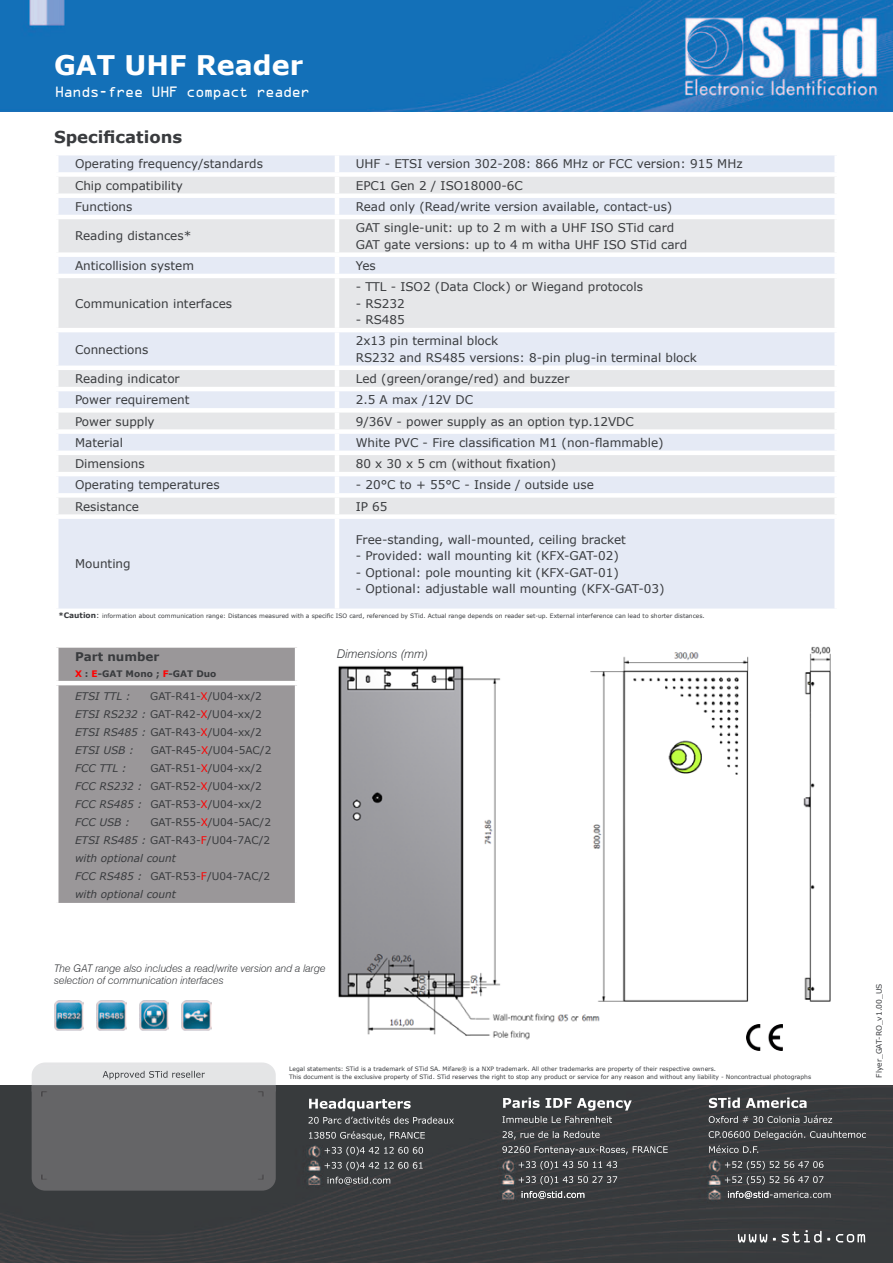
<style>
.page{position:relative;width:893px;height:1263px;background:#fff}
.page>*{position:absolute;margin:0;border:0;box-sizing:border-box;transform-origin:0 0}
.t1{font:700 27px "Verdana";color:#fff}
.t2{font:700 16.5px "Verdana";color:#393b3e}
.t3{font:13.5px "OCRA Std";letter-spacing:-.07em;color:#fff}
.t4{font:12px/16.5px "Verdana";color:#393b3e}
.t5{font:italic 300 12px "Swiss 721 BT";color:#393b3e}
.t6{font:700 12px "Verdana";color:#393b3e}
.t7{font:10.5px/18px "Verdana";color:#393b3e;text-align:justify}
.t8{font:italic 300 10.5px/12px "Swiss 721 BT";color:#393b3e}
.t9{font:italic 10.5px "Verdana";color:#393b3e}
.t10{font:700 9px "Verdana";color:#393b3e}
.t11{font:7.5px "Verdana";color:#393b3e}
.t12{font:6px/7.5px "Verdana";color:#393b3e}
.s1{font-weight:700;font-size:7.5px}
.s2{font-size:7.5px}
.s3{color:#f00}
.s4{font-style:italic}
</style>
<div class="page">
<img style="left:0;top:0;width:893px;height:112px">
<img style="left:0;top:1086px;width:893px;height:177px">
<img style="left:32px;top:1062px;width:244px;height:24px">
<div style="left:32px;top:1086px;width:244px;height:104px;background:#656567"></div>
<img style="left:54px;top:1000px;width:30px;height:30px">
<img style="left:97px;top:1000px;width:29px;height:30px">
<img style="left:139px;top:1000px;width:30px;height:30px">
<img style="left:182px;top:1000px;width:30px;height:30px">
<div style="left:58px;top:155px;width:776px;height:453px;background:#e5eaf5"></div>
<svg style="left:58px;top:177px;width:776px;height:337px;background:#e5e8ee"></svg>
<hr style="left:335px;top:155px;width:4px;height:17px;background:#fff">
<div style="left:54px;top:172px;width:283px;height:5px;background:#fff"></div>
<div style="left:337px;top:172px;width:502px;height:5px;background:#fff"></div>
<hr style="left:335px;top:177px;width:4px;height:16px;background:#fff">
<div style="left:54px;top:193px;width:283px;height:5px;background:#fff"></div>
<div style="left:337px;top:193px;width:502px;height:5px;background:#fff"></div>
<hr style="left:335px;top:198px;width:4px;height:17px;background:#fff">
<hr style="left:54px;top:215px;width:283px;height:4px;background:#fff">
<hr style="left:337px;top:215px;width:502px;height:4px;background:#fff">
<hr style="left:335px;top:219px;width:4px;height:33px;background:#fff">
<div style="left:54px;top:252px;width:283px;height:5px;background:#fff"></div>
<div style="left:337px;top:252px;width:502px;height:5px;background:#fff"></div>
<hr style="left:335px;top:257px;width:4px;height:17px;background:#fff">
<hr style="left:54px;top:274px;width:283px;height:4px;background:#fff">
<hr style="left:337px;top:274px;width:502px;height:4px;background:#fff">
<hr style="left:335px;top:278px;width:4px;height:50px;background:#fff">
<hr style="left:54px;top:328px;width:283px;height:4px;background:#fff">
<hr style="left:337px;top:328px;width:502px;height:4px;background:#fff">
<hr style="left:335px;top:332px;width:4px;height:34px;background:#fff">
<hr style="left:54px;top:366px;width:283px;height:4px;background:#fff">
<hr style="left:337px;top:366px;width:502px;height:4px;background:#fff">
<hr style="left:335px;top:370px;width:4px;height:17px;background:#fff">
<hr style="left:54px;top:387px;width:283px;height:4px;background:#fff">
<hr style="left:337px;top:387px;width:502px;height:4px;background:#fff">
<hr style="left:335px;top:391px;width:4px;height:17px;background:#fff">
<div style="left:54px;top:408px;width:283px;height:5px;background:#fff"></div>
<div style="left:337px;top:408px;width:502px;height:5px;background:#fff"></div>
<hr style="left:335px;top:413px;width:4px;height:16px;background:#fff">
<div style="left:54px;top:429px;width:283px;height:5px;background:#fff"></div>
<div style="left:337px;top:429px;width:502px;height:5px;background:#fff"></div>
<hr style="left:335px;top:434px;width:4px;height:17px;background:#fff">
<hr style="left:54px;top:451px;width:283px;height:4px;background:#fff">
<hr style="left:337px;top:451px;width:502px;height:4px;background:#fff">
<hr style="left:335px;top:455px;width:4px;height:17px;background:#fff">
<hr style="left:54px;top:472px;width:283px;height:4px;background:#fff">
<hr style="left:337px;top:472px;width:502px;height:4px;background:#fff">
<hr style="left:335px;top:476px;width:4px;height:17px;background:#fff">
<div style="left:54px;top:493px;width:283px;height:5px;background:#fff"></div>
<div style="left:337px;top:493px;width:502px;height:5px;background:#fff"></div>
<hr style="left:335px;top:498px;width:4px;height:16px;background:#fff">
<div style="left:54px;top:514px;width:283px;height:5px;background:#fff"></div>
<div style="left:337px;top:514px;width:502px;height:5px;background:#fff"></div>
<hr style="left:335px;top:519px;width:4px;height:89px;background:#fff">
<img style="left:338px;top:647px;width:493px;height:393px">
<img style="left:746px;top:1024px;width:36px;height:26px">
<div style="left:58px;top:648px;width:237px;height:255px;background:#9a9799"></div>
<hr style="left:54px;top:681px;width:245px;height:4px;background:#fff">
<h1 class="t1" style="left:54px;top:46px;width:251px">GAT UHF Reader</h1>
<p class="t3" style="left:55px;top:86px;width:257px">Hands-free UHF compact reader</p>
<h2 class="t2" style="left:54px;top:126px;width:130px">Specifications</h2>
<p class="t4" style="left:75px;top:156px;width:189px">Operating frequency/standards</p>
<p class="t4" style="left:356px;top:156px;width:388px">UHF - ETSI version 302-208: 866 MHz or FCC version: 915 MHz</p>
<p class="t4" style="left:75px;top:177px;width:110px">Chip compatibility</p>
<p class="t4" style="left:356px;top:177px;width:169px">EPC1 Gen 2 / ISO18000-6C</p>
<p class="t4" style="left:75px;top:198px;width:59px">Functions</p>
<p class="t4" style="left:356px;top:198px;width:318px">Read only (Read/write version available, contact-us)</p>
<p class="t4" style="left:75px;top:228px;width:118px">Reading distances*</p>
<p class="t4" style="left:356px;top:219px;width:333px">GAT single-unit: up to 2 m with a UHF ISO STid card<br>GAT gate versions: up to 4 m witha UHF ISO STid card</p>
<p class="t4" style="left:75px;top:257px;width:121px">Anticollision system</p>
<p class="t4" style="left:356px;top:257px;width:22px">Yes</p>
<p class="t4" style="left:75px;top:295px;width:159px">Communication interfaces</p>
<p class="t4" style="left:356px;top:278px;width:289px">- TTL - ISO2 (Data Clock) or Wiegand protocols</p>
<p class="t4" style="left:356px;top:295px;width:51px">- RS232</p>
<p class="t4" style="left:356px;top:311px;width:51px">- RS485</p>
<p class="t4" style="left:75px;top:341px;width:75px">Connections</p>
<p class="t4" style="left:356px;top:333px;width:343px">2x13 pin terminal block<br>RS232 and RS485 versions: 8-pin plug-in terminal block</p>
<p class="t4" style="left:75px;top:370px;width:106px">Reading indicator</p>
<p class="t4" style="left:356px;top:370px;width:215px">Led (green/orange/red) and buzzer</p>
<p class="t4" style="left:75px;top:392px;width:116px">Power requirement</p>
<p class="t4" style="left:356px;top:392px;width:119px">2.5 A max /12V DC</p>
<p class="t4" style="left:75px;top:413px;width:81px">Power supply</p>
<p class="t4" style="left:356px;top:413px;width:280px">9/36V - power supply as an option typ.12VDC</p>
<p class="t4" style="left:75px;top:434px;width:50px">Material</p>
<p class="t4" style="left:356px;top:434px;width:309px">White PVC - Fire classification M1 (non-flammable)</p>
<p class="t4" style="left:75px;top:455px;width:71px">Dimensions</p>
<p class="t4" style="left:356px;top:455px;width:202px">80 x 30 x 5 cm (without fixation)</p>
<p class="t4" style="left:75px;top:477px;width:146px">Operating temperatures</p>
<p class="t4" style="left:356px;top:477px;width:240px">- 20°C to + 55°C - Inside / outside use</p>
<p class="t4" style="left:75px;top:498px;width:65px">Resistance</p>
<p class="t4" style="left:356px;top:498px;width:33px">IP 65</p>
<p class="t4" style="left:75px;top:556px;width:57px">Mounting</p>
<p class="t4" style="left:356px;top:531px;width:272px">Free-standing, wall-mounted, ceiling bracket</p>
<p class="t4" style="left:356px;top:547px;width:265px">- Provided: wall mounting kit (KFX-GAT-02)</p>
<p class="t4" style="left:356px;top:564px;width:265px">- Optional: pole mounting kit (KFX-GAT-01)</p>
<p class="t4" style="left:356px;top:580px;width:310px">- Optional: adjustable wall mounting (KFX-GAT-03)</p>
<p class="t12" style="left:58px;top:612px;width:648px"><span class="s1">*Caution</span><span class="s2">:</span> information about communication range: Distances measured with a specific ISO card, referenced by STid. Actual range depends on reader set-up. External interference can lead to shorter distances.</p>
<p class="t6" style="left:75px;top:648px;width:86px">Part number</p>
<p class="t5" style="left:337px;top:646px;width:93px">Dimensions (mm)</p>
<p class="t10" style="left:75px;top:667px;width:143px"><span class="s3">X</span> : <span class="s3">E</span>-GAT Mono ; <span class="s3">F</span>-GAT Duo</p>
<p class="t9" style="left:75px;top:689px;width:57px">ETSI TTL :</p>
<p class="t7" style="left:75px;top:687px;width:188px;text-indent:75px">GAT-R41-<span class="s3">X</span>/U04-xx/2<br><span class="s4">ETSI RS232 :</span> GAT-R42-<span class="s3">X</span>/U04-xx/2<br><span class="s4">ETSI RS485 :</span> GAT-R43-<span class="s3">X</span>/U04-xx/2<br><span class="s4">ETSI USB :</span></p>
<p class="t7" style="left:151px;top:741px;width:122px">GAT-R45-<span class="s3">X</span>/U04-5AC/2</p>
<p class="t7" style="left:75px;top:759px;width:189px;text-indent:75px">GAT-R51-<span class="s3">X</span>/U04-xx/2<br><span class="s4">FCC RS232 :</span> GAT-R52-<span class="s3">X</span>/U04-xx/2<br><span class="s4">FCC RS485 :</span> GAT-R53-<span class="s3">X</span>/U04-xx/2<br><span class="s4">FCC USB :</span></p>
<p class="t9" style="left:75px;top:761px;width:53px">FCC TTL :</p>
<p class="t7" style="left:75px;top:813px;width:198px;text-align:left;text-indent:75px">GAT-R55-<span class="s3">X</span>/U04-5AC/2<br><span class="s4">ETSI RS485 :</span> GAT-R43-<span class="s3">F</span>/U04-7AC/2 <span class="s4">with optional count<br>FCC RS485 :</span> GAT-R53-<span class="s3">F</span>/U04-7AC/2 <span class="s4">with optional count</span></p>
<p class="t8" style="left:54px;top:962px;width:273px">The GAT range also includes a read/write version and a large selection of communication interfaces</p>
<p class="t12" style="left:289px;top:1065px;width:523px">Legal statements: STid is a trademark of STid SA. Mifare® is a NXP trademark. All other trademarks are property of their respective owners.<br>This document is the exclusive property of STid. STid reserves the right to stop any product or service for any reason and without any liability - Noncontractual photographs</p>
<p class="t11" style="left:874px;top:1077px;width:95px;rotate:-90deg">Flyer_GAT-RO_v1.00_US</p>
</div>
